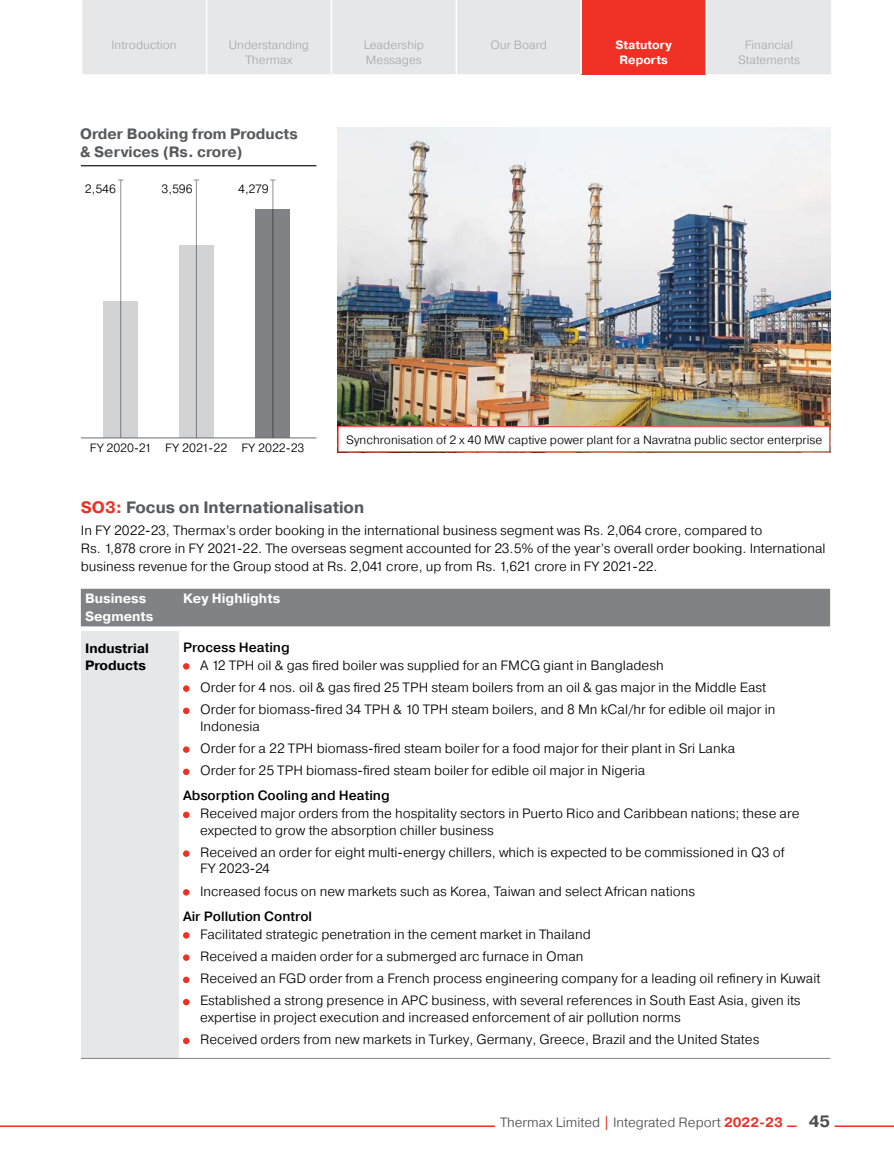
<style>
.page{position:relative;width:894px;height:1161px;background:#fff}
.page>*{position:absolute;margin:0;border:0;box-sizing:border-box;transform-origin:0 0}
.t1{font:700 16.5px "Pragmatica";color:#58595b}
.t2{font:700 16.5px "Pragmatica";color:#4d4d4f}
.t3{font:700 15px/18px "Pragmatica";color:#58595b}
.t4{font:300 13.5px/22.2px "Pragmatica";color:#000}
.t5{font:500 13.5px "Pragmatica";color:#000}
.t6{font:300 13.5px "Pragmatica";color:#4d4d4f}
.t7{font:700 13.5px/18px "Pragmatica";color:#fff}
.t8{font:700 13.5px/16.5px "Pragmatica";color:#000}
.t9{font:300 12px "Pragmatica";color:#000}
.t10{font:300 12px/15px "Pragmatica";color:#a7a9ac;text-align:center}
.t11{font:700 12px/15px "Pragmatica";color:#fff;text-align:center}
.s1{color:#ee3124}
.s2{font-weight:700;color:#ee3124}
</style>
<div class="page">
<hr style="left:834px;top:1125px;width:59px;height:2px;background:#ee3124">
<svg style="left:787px;top:1125px;width:9px;height:2px"></svg>
<hr style="left:0;top:1125px;width:495px;height:2px;background:#ee3124">
<div style="left:82px;top:0;width:748px;height:74px;background:#e6e7e8"></div>
<div style="left:581px;top:0;width:125px;height:74px;background:#ee3124"></div>
<hr style="left:330px;top:0;width:2px;height:74px;background:#fff">
<hr style="left:455px;top:0;width:2px;height:74px;background:#fff">
<hr style="left:206px;top:0;width:1px;height:74px;background:#fff">
<hr style="left:580px;top:0;width:1px;height:74px;background:#fff">
<hr style="left:705px;top:0;width:1px;height:74px;background:#fff">
<img style="left:337px;top:128px;width:492px;height:298px">
<div style="left:337px;top:426px;width:492px;height:26px;border:1px solid #ee3124"></div>
<div style="left:81px;top:589px;width:748px;height:37px;background:#808285"></div>
<div style="left:81px;top:631px;width:98px;height:427px;background:#e6e7e8"></div>
<hr style="left:81px;top:1058px;width:98px;height:1px;background:#808285">
<hr style="left:179px;top:1058px;width:650px;height:1px;background:#808285">
<div style="left:183px;top:663px;width:6px;height:7px;background:#ee3124;border-radius:50%"></div>
<div style="left:183px;top:685px;width:6px;height:7px;background:#ee3124;border-radius:50%"></div>
<svg style="left:183px;top:708px;width:6px;height:6px"></svg>
<div style="left:183px;top:746px;width:6px;height:7px;background:#ee3124;border-radius:50%"></div>
<svg style="left:183px;top:769px;width:6px;height:6px"></svg>
<svg style="left:183px;top:812px;width:6px;height:6px"></svg>
<div style="left:183px;top:850px;width:6px;height:7px;background:#ee3124;border-radius:50%"></div>
<div style="left:183px;top:889px;width:6px;height:7px;background:#ee3124;border-radius:50%"></div>
<div style="left:183px;top:932px;width:6px;height:7px;background:#ee3124;border-radius:50%"></div>
<div style="left:183px;top:954px;width:6px;height:7px;background:#ee3124;border-radius:50%"></div>
<svg style="left:183px;top:977px;width:6px;height:6px"></svg>
<svg style="left:183px;top:999px;width:6px;height:6px"></svg>
<svg style="left:183px;top:1038px;width:6px;height:6px"></svg>
<div style="left:104px;top:302px;width:34px;height:136px;background:#d1d3d4"></div>
<div style="left:179px;top:246px;width:34px;height:192px;background:#d1d3d4"></div>
<div style="left:256px;top:209px;width:34px;height:229px;background:#808285"></div>
<hr style="left:81px;top:165px;width:235px;height:1px;background:#000">
<hr style="left:81px;top:438px;width:235px;height:1px;background:#6d6e71">
<hr style="left:120px;top:180px;width:1px;height:257px;background:#939598">
<hr style="left:196px;top:180px;width:1px;height:257px;background:#939598">
<hr style="left:272px;top:180px;width:1px;height:257px;background:#939598">
<p class="t10" style="left:111px;top:37px;width:67px">Introduction</p>
<p class="t10" style="left:229px;top:37px;width:81px">Understanding<br>Thermax</p>
<p class="t10" style="left:363px;top:37px;width:62px;text-align:left">Leadership<br>Messages</p>
<p class="t10" style="left:490px;top:37px;width:58px">Our Board</p>
<p class="t11" style="left:615px;top:37px;width:58px">Statutory<br>Reports</p>
<p class="t10" style="left:737px;top:37px;width:63px">Financial<br>Statements</p>
<p class="t3" style="left:80px;top:125px;width:219px">Order Booking from Products &amp; Services (Rs. crore)</p>
<p class="t9" style="left:85px;top:181px;width:33px">2,546</p>
<p class="t9" style="left:161px;top:182px;width:33px">3,596</p>
<p class="t9" style="left:238px;top:182px;width:32px">4,279</p>
<p class="t9" style="left:90px;top:440px;width:63px">FY 2020-21</p>
<p class="t9" style="left:165px;top:440px;width:140px">FY 2021-22 FY 2022-23</p>
<p class="t9" style="left:346px;top:432px;width:477px">Synchronisation of 2 x 40 MW captive power plant for a Navratna public sector enterprise</p>
<p class="t1" style="left:81px;top:497px;width:285px"><span class="s1">SO3:</span> Focus on Internationalisation</p>
<p class="t4" style="left:81px;top:521px;width:746px;line-height:18px">In FY 2022-23, Thermax’s order booking in the international business segment was Rs. 2,064 crore, compared to<br>Rs. 1,878 crore in FY 2021-22. The overseas segment accounted for 23.5% of the year’s overall order booking. International business revenue for the Group stood at Rs. 2,041 crore, up from Rs. 1,621 crore in FY 2021-22.</p>
<p class="t7" style="left:85px;top:590px;width:70px">Business<br>Segments</p>
<p class="t7" style="left:183px;top:590px;width:99px">Key Highlights</p>
<p class="t8" style="left:85px;top:640px;width:65px">Industrial<br>Products</p>
<p class="t5" style="left:183px;top:638px;width:108px">Process Heating</p>
<p class="t4" style="left:200px;top:654px;width:576px">A 12 TPH oil &amp; gas fired boiler was supplied for an FMCG giant in Bangladesh<br>Order for 4 nos. oil &amp; gas fired 25 TPH steam boilers from an oil &amp; gas major in the Middle East<br>Order for biomass-fired 34 TPH &amp; 10 TPH steam boilers, and 8 Mn kCal/hr for edible oil major in</p>
<p class="t4" style="left:200px;top:715px;width:536px">Indonesia<br>Order for a 22 TPH biomass-fired steam boiler for a food major for their plant in Sri Lanka<br>Order for 25 TPH biomass-fired steam boiler for edible oil major in Nigeria</p>
<p class="t5" style="left:183px;top:787px;width:208px">Absorption Cooling and Heating</p>
<p class="t4" style="left:200px;top:805px;width:600px;line-height:16.5px">Received major orders from the hospitality sectors in Puerto Rico and Caribbean nations; these are expected to grow the absorption chiller business</p>
<p class="t4" style="left:200px;top:844px;width:585px;line-height:16.5px">Received an order for eight multi-energy chillers, which is expected to be commissioned in Q3 of<br>FY 2023-24</p>
<p class="t4" style="left:200px;top:880px;width:496px">Increased focus on new markets such as Korea, Taiwan and select African nations</p>
<p class="t5" style="left:183px;top:907px;width:131px">Air Pollution Control</p>
<p class="t4" style="left:200px;top:923px;width:621px">Facilitated strategic penetration in the cement market in Thailand<br>Received a maiden order for a submerged arc furnace in Oman<br>Received an FGD order from a French process engineering company for a leading oil refinery in Kuwait Established a strong presence in APC business, with several references in South East Asia, given its</p>
<p class="t4" style="left:200px;top:1006px;width:560px">expertise in project execution and increased enforcement of air pollution norms<br>Received orders from new markets in Turkey, Germany, Greece, Brazil and the United States</p>
<p class="t6" style="left:500px;top:1114px;width:284px">Thermax Limited <span class="s2">|</span> Integrated Report <span class="s2">2022-23</span></p>
<p class="t2" style="left:808px;top:1111px;width:23px">45</p>
</div>
